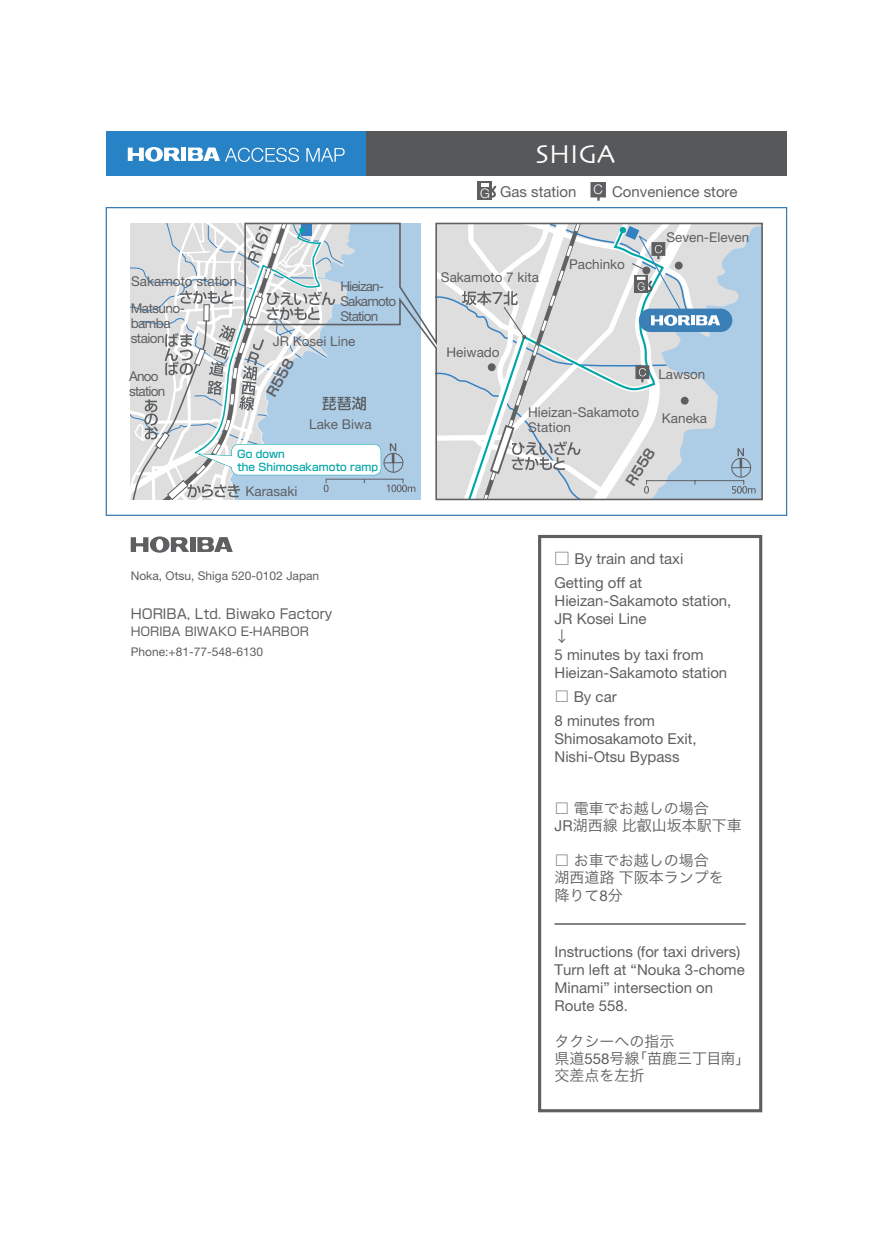
<style>
.page{position:relative;width:888px;height:1260px;background:#fff}
.page>*{position:absolute;margin:0;border:0;box-sizing:border-box;transform-origin:0 0}
.t1{font:27px "Skia";color:#fff}
.t2{font:15px/18px "Helvetica Neue";color:#5f5f62}
.t3{font:15px/17.4px "Hira Kaku Pro W3";color:#5f5f62}
.t4{font:15px "Koz Go Pr 6 N";color:#5f5f62}
.t5{font:13.5px/15px "Helvetica Neue";color:#5f5f62}
.t6{font:13.5px/15px "Helvetica Neue";letter-spacing:-.06em;color:#5f5f62}
.t7{font:13.5px "Shin Go Pro";color:#5f5f62}
.t8{font:13.5px/15px "Helvetica Neue";letter-spacing:-.04em;color:#5f5f62}
.t9{font:700 13.5px "Shin Go Pro De";color:#5f5f62}
.t10{font:12px "Helvetica Neue";color:#5f5f62}
.t11{font:12px "Shin Go Pro";color:#5f5f62}
.t12{font:500 10.5px/13.2px "Shin Go Pro";color:#00a5a8}
.s1{font-family:"Helvetica Neue LT Std";font-weight:300;font-size:13.2px;color:#fff}
.s2{font-family:"Shin Go Pro"}
.s3{font-family:"Hira Kaku Pro W3"}
.s4{font-family:"Helvetica Neue"}
</style>
<div class="page">
<svg style="left:244px;top:222px;width:519px;height:279px"></svg>
<svg style="left:462px;top:223px;width:300px;height:276px;background:#ccd6dc"></svg>
<svg style="left:131px;top:223px;width:284px;height:276px"></svg>
<div style="left:106px;top:131px;width:681px;height:45px;background:#57585a"></div>
<div style="left:106px;top:131px;width:260px;height:45px;background:#2783c5"></div>
<div style="left:181px;top:148px;width:5px;height:13px;background:#fff"></div>
<svg style="left:128px;top:147px;width:53px;height:15px"></svg>
<svg style="left:188px;top:148px;width:111px;height:14px"></svg>
<svg style="left:306px;top:148px;width:39px;height:14px"></svg>
<div style="left:538px;top:535px;width:224px;height:577px;background:#fff;border:3px solid #5f5f62"></div>
<div style="left:190px;top:537px;width:5px;height:15px;background:#5f5f62"></div>
<svg style="left:131px;top:536px;width:58px;height:17px"></svg>
<svg style="left:197px;top:537px;width:36px;height:15px"></svg>
<svg style="left:591px;top:182px;width:15px;height:19px"></svg>
<div style="left:478px;top:182px;width:14px;height:18px;background:#5f5f62"></div>
<svg style="left:481px;top:183px;width:16px;height:15px"></svg>
<hr style="left:555px;top:923px;width:191px;height:2px;background:#5f5f62">
<p class="t5" style="left:131px;top:273px;width:108px">Sakamoto station</p>
<p class="t8" style="left:131px;top:300px;width:56px">Matsuno&shy;bamba staion</p>
<p class="t6" style="left:129px;top:369px;width:37px">Anoo station</p>
<p class="t6" style="left:340px;top:278px;width:57px">Hieizan-<br>Sakamoto<br>Station</p>
<p class="t5" style="left:273px;top:334px;width:84px">JR Kosei Line</p>
<p class="t9" style="left:261px;top:390px;width:42px;rotate:-60deg">R558</p>
<p class="t5" style="left:309px;top:416px;width:64px">Lake Biwa</p>
<p class="t12" style="left:237px;top:446px;width:142px">Go down<br>the Shimosakamoto ramp</p>
<p class="t5" style="left:245px;top:484px;width:54px">Karasaki</p>
<p class="t10" style="left:131px;top:568px;width:190px">Noka, Otsu, Shiga 520-0102 Japan</p>
<p class="t7" style="left:131px;top:602px;width:203px">HORIBA, Ltd. Biwako Factory</p>
<p class="t11" style="left:131px;top:622px;width:180px">HORIBA BIWAKO E-HARBOR</p>
<p class="t10" style="left:131px;top:644px;width:134px">Phone:+81-77-548-6130</p>
<h1 class="t1" style="left:536px;top:138px;width:81px">SHIGA</h1>
<p class="t2" style="left:480px;top:182px;width:259px"><span class="s1">G</span> Gas station <sup>C</sup> Convenience store</p>
<p class="t5" style="left:441px;top:269px;width:100px">Sakamoto 7 kita</p>
<p class="t5" style="left:569px;top:256px;width:58px">Pachinko</p>
<p class="t5" style="left:666px;top:230px;width:84px">Seven-Eleven</p>
<p class="t5" style="left:446px;top:345px;width:55px">Heiwado</p>
<p class="t5" style="left:528px;top:405px;width:112px">Hieizan-Sakamoto<br>Station</p>
<p class="t5" style="left:658px;top:366px;width:48px">Lawson</p>
<p class="t5" style="left:662px;top:410px;width:47px">Kaneka</p>
<p class="t9" style="left:620px;top:478px;width:42px;rotate:-58deg">R558</p>
<p class="t2" style="left:555px;top:546px;width:130px;line-height:24px"><span class="s2">□</span> By train and taxi<br>Getting off at</p>
<p class="t2" style="left:555px;top:591px;width:178px">Hieizan-Sakamoto station,<br>JR Kosei Line</p>
<p class="t4" style="left:555px;top:628px;width:16px">↓</p>
<p class="t2" style="left:555px;top:645px;width:174px">5 minutes by taxi from<br>Hieizan-Sakamoto station</p>
<p class="t2" style="left:555px;top:684px;width:102px;line-height:24px"><span class="s3">□</span> By car<br>8 minutes from</p>
<p class="t2" style="left:555px;top:729px;width:144px">Shimosakamoto Exit,<br>Nishi-Otsu Bypass</p>
<p class="t3" style="left:555px;top:798px;width:189px">□ 電車でお越しの場合<br><span class="s4">JR</span>湖西線比叡山坂本駅下車</p>
<p class="t3" style="left:555px;top:851px;width:171px">□ お車でお越しの場合湖西道路下阪本ランプを降りて<span class="s4">8</span>分</p>
<p class="t2" style="left:555px;top:943px;width:192px">Instructions (for taxi drivers)<br>Turn left at “Nouka 3-chome<br>Minami” intersection on<br>Route 558.</p>
<p class="t3" style="left:555px;top:1031px;width:198px">タクシーへの指示<br>県道<span class="s4">558</span>号線「苗鹿三丁目南」交差点を左折</p>
</div>
